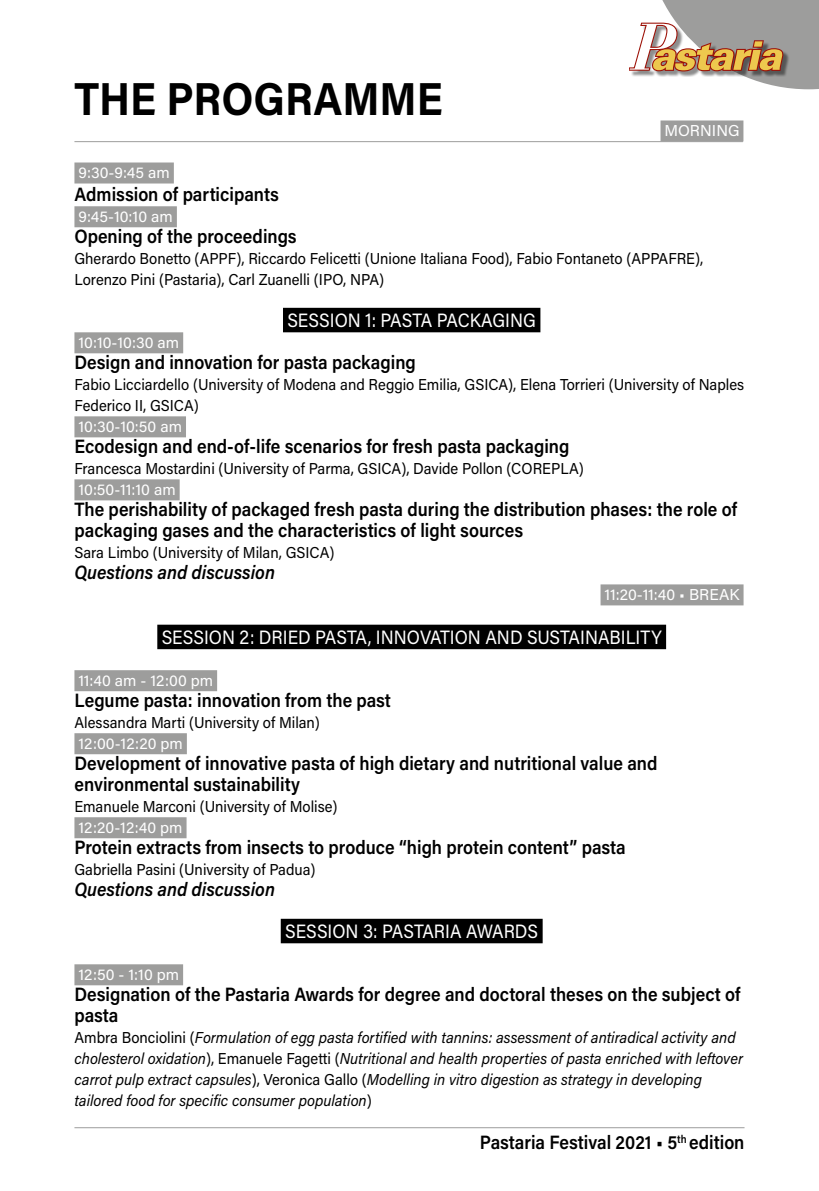
<style>
.page{position:relative;width:819px;height:1191px;background:#fff}
.page>*{position:absolute;margin:0;border:0;box-sizing:border-box;transform-origin:0 0}
.t1{font:700 46.2px "Acumin Pro";color:#000;scale:.91 1}
.t2{font:600 19.25px/21px "Acumin Pro";color:#000;scale:.91 1}
.t3{font:19.25px "Acumin Pro";color:#fff;scale:.91 1}
.t4{font:italic 600 19.25px "Acumin Pro";color:#000;scale:.91 1}
.t5{font:15.75px/21px "Acumin Pro";color:#000;scale:.94 1}
.t6{font:italic 15.75px/21px "Acumin Pro";color:#000;scale:.94 1}
.t7{font:15.75px "Acumin Pro";letter-spacing:.005em;color:#fff}
.s1{font-style:normal}
</style>
<div class="page">
<hr style="left:74px;top:1127px;width:670px;height:1px;background:#9d9d9c">
<div style="left:660px;top:120px;width:83px;height:21px;background:#9d9d9c"></div>
<div style="left:74px;top:162px;width:100px;height:21px;background:#9d9d9c"></div>
<div style="left:74px;top:206px;width:103px;height:21px;background:#9d9d9c"></div>
<div style="left:283px;top:308px;width:257px;height:24px;background:#000"></div>
<div style="left:74px;top:332px;width:109px;height:21px;background:#9d9d9c"></div>
<div style="left:74px;top:416px;width:112px;height:21px;background:#9d9d9c"></div>
<div style="left:74px;top:479px;width:106px;height:21px;background:#9d9d9c"></div>
<div style="left:600px;top:584px;width:143px;height:21px;background:#9d9d9c"></div>
<div style="left:157px;top:624px;width:509px;height:25px;background:#000"></div>
<div style="left:74px;top:670px;width:143px;height:21px;background:#9d9d9c"></div>
<div style="left:74px;top:733px;width:113px;height:21px;background:#9d9d9c"></div>
<div style="left:74px;top:817px;width:112px;height:21px;background:#9d9d9c"></div>
<div style="left:281px;top:918px;width:261px;height:25px;background:#000"></div>
<div style="left:74px;top:964px;width:109px;height:21px;background:#9d9d9c"></div>
<hr style="left:74px;top:141px;width:668px;height:1px;background:#9d9d9c">
<svg style="left:629px;top:0;width:190px;height:89px"></svg>
<h1 class="t1" style="left:74px;top:67px;width:406px">THE PROGRAMME</h1>
<p class="t7" style="left:664px;top:120px;width:77px">MORNING</p>
<p class="t7" style="left:78px;top:162px;width:93px">9:30-9:45 am</p>
<p class="t2" style="left:74px;top:183px;width:226px">Admission of participants</p>
<p class="t7" style="left:78px;top:206px;width:96px">9:45-10:10 am</p>
<p class="t2" style="left:74px;top:225px;width:246px">Opening of the proceedings</p>
<p class="t5" style="left:74px;top:247px;width:670px">Gherardo Bonetto (APPF), Riccardo Felicetti (Unione Italiana Food), Fabio Fontaneto (APPAFRE),<br>Lorenzo Pini (Pastaria), Carl Zuanelli (IPO, NPA)</p>
<p class="t3" style="left:287px;top:307px;width:274px">SESSION 1: PASTA PACKAGING</p>
<p class="t7" style="left:78px;top:332px;width:102px">10:10-10:30 am</p>
<p class="t2" style="left:74px;top:351px;width:376px">Design and innovation for pasta packaging</p>
<p class="t5" style="left:74px;top:373px;width:714px">Fabio Licciardello (University of Modena and Reggio Emilia, GSICA), Elena Torrieri (University of Naples<br>Federico II, GSICA)</p>
<p class="t7" style="left:78px;top:416px;width:105px">10:30-10:50 am</p>
<p class="t2" style="left:74px;top:435px;width:545px">Ecodesign and end-of-life scenarios for fresh pasta packaging</p>
<p class="t5" style="left:74px;top:457px;width:543px">Francesca Mostardini (University of Parma, GSICA), Davide Pollon (COREPLA)</p>
<p class="t7" style="left:78px;top:479px;width:99px">10:50-11:10 am</p>
<p class="t2" style="left:74px;top:498px;width:729px">The perishability of packaged fresh pasta during the distribution phases: the role of packaging gases and the characteristics of light sources</p>
<p class="t5" style="left:74px;top:541px;width:278px">Sara Limbo (University of Milan, GSICA)</p>
<p class="t4" style="left:74px;top:559px;width:222px">Questions and discussion</p>
<p class="t7" style="left:604px;top:584px;width:136px">11:20-11:40 • BREAK</p>
<p class="t3" style="left:162px;top:624px;width:551px">SESSION 2: DRIED PASTA, INNOVATION AND SUSTAINABILITY</p>
<p class="t7" style="left:78px;top:669px;width:136px">11:40 am - 12:00 pm</p>
<p class="t2" style="left:74px;top:689px;width:349px">Legume pasta: innovation from the past</p>
<p class="t5" style="left:74px;top:711px;width:262px">Alessandra Marti (University of Milan)</p>
<p class="t7" style="left:78px;top:732px;width:106px">12:00-12:20 pm</p>
<p class="t2" style="left:74px;top:752px;width:642px">Development of innovative pasta of high dietary and nutritional value and environmental sustainability</p>
<p class="t5" style="left:74px;top:795px;width:281px">Emanuele Marconi (University of Molise)</p>
<p class="t7" style="left:78px;top:816px;width:106px">12:20-12:40 pm</p>
<p class="t2" style="left:74px;top:836px;width:607px">Protein extracts from insects to produce “high protein content” pasta</p>
<p class="t5" style="left:74px;top:858px;width:258px">Gabriella Pasini (University of Padua)</p>
<p class="t4" style="left:74px;top:875px;width:222px">Questions and discussion</p>
<p class="t3" style="left:285px;top:918px;width:279px">SESSION 3: PASTARIA AWARDS</p>
<p class="t7" style="left:78px;top:963px;width:102px">12:50 - 1:10 pm</p>
<p class="t2" style="left:74px;top:983px;width:733px">Designation of the Pastaria Awards for degree and doctoral theses on the subject of pasta</p>
<p class="t6" style="left:74px;top:1026px;width:712px"><span class="s1">Ambra Bonciolini (</span>Formulation of egg pasta fortified with tannins: assessment of antiradical activity and cholesterol oxidation<span class="s1">), Emanuele Fagetti (</span>Nutritional and health properties of pasta enriched with leftover carrot pulp extract capsules<span class="s1">), Veronica Gallo (</span>Modelling in vitro digestion as strategy in developing tailored food for specific consumer population<span class="s1">)</span></p>
<p class="t2" style="left:480px;top:1131px;width:292px">Pastaria Festival 2021 • 5<sup>th</sup> edition</p>
</div>
